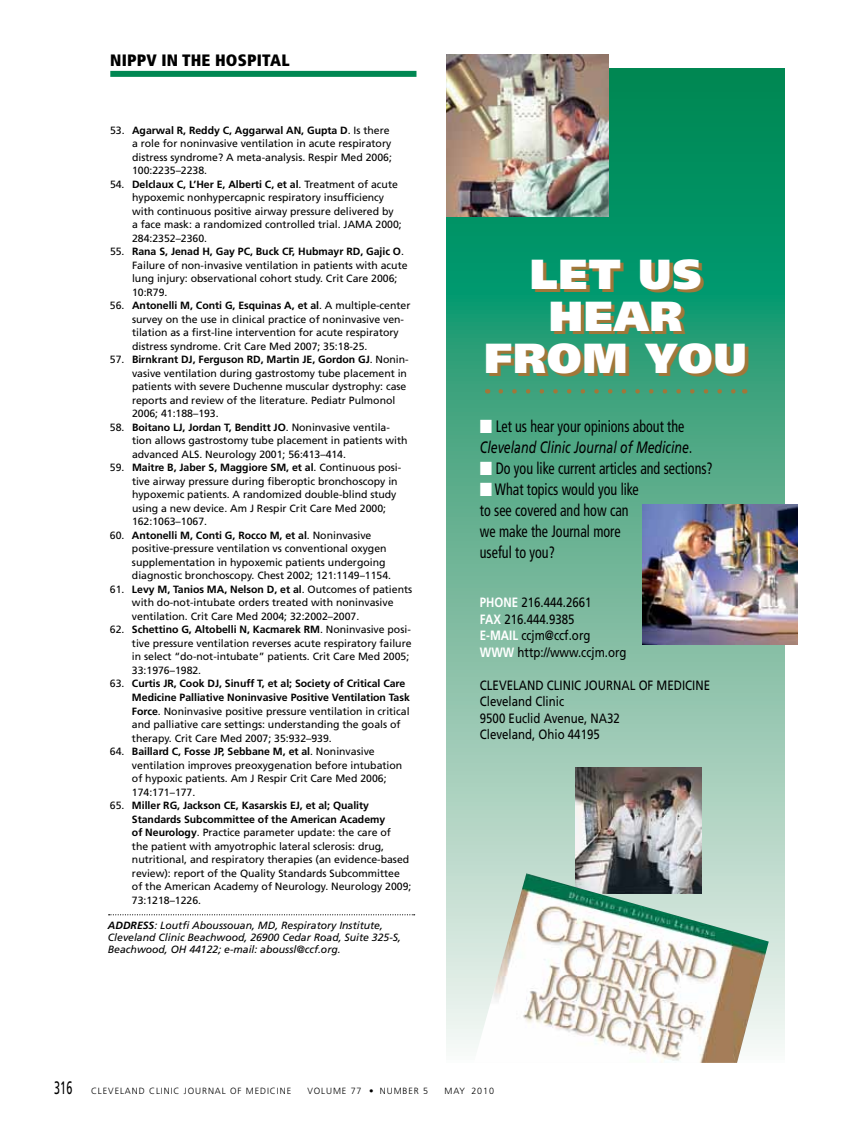
<style>
.page{position:relative;width:851px;height:1134px;background:#fff}
.page>*{position:absolute;margin:0;border:0;box-sizing:border-box;transform-origin:0 0}
.t1{font:900 42px/42px "Frutiger LT Std";letter-spacing:.025em;color:#fff;text-align:center}
.t2{font:condensed 16.5px/21px "Frutiger LT Std";color:#000;scale:.85 1}
.t3{font:italic 16.5px/21px "Frutiger LT Std";color:#000;scale:.75 1}
.t4{font:900 condensed 16.5px "Frutiger LT Std";letter-spacing:.01em;color:#000}
.t5{font:13.5px/16.5px "Frutiger LT Std";color:#000;scale:.85 1}
.t6{font:10.5px/13.5px "Frutiger LT Std";color:#000}
.t7{font:italic 10.5px/12px "Frutiger LT Std";color:#000}
.t8{font:300 9px "Frutiger LT Std";letter-spacing:.1em;color:#000}
.s1{font-weight:700}
.s2{font-family:"Universal Std Newswith Comm Pi";font-style:normal;color:#fff}
.s3{font-style:normal;font-stretch:condensed}
.s4{font-family:"Universal Std Newswith Comm Pi";font-stretch:normal;color:#fff}
.s5{font-weight:700;color:#fff}
.s6{font-weight:400;font-size:18px}
</style>
<div class="page">
<svg style="left:109px;top:914px;width:305px;height:1px"></svg>
<div style="left:110px;top:71px;width:306px;height:6px;background:#008752"></div>
<svg style="left:447px;top:68px;width:337px;height:980px;background:#56af8e"></svg>
<img style="left:447px;top:55px;width:162px;height:162px">
<svg style="left:500px;top:389px;width:237px;height:5px"></svg>
<img style="left:575px;top:767px;width:126px;height:106px">
<img style="left:642px;top:504px;width:155px;height:141px">
<img style="left:474px;top:873px;width:294px;height:190px">
<h2 class="t4" style="left:110px;top:51px;width:181px">NIPPV IN THE HOSPITAL</h2>
<p class="t6" style="left:132px;top:124px;width:261px;text-indent:-22px">53. <span class="s1">Agarwal R, Reddy C, Aggarwal AN, Gupta D</span>. Is there a role for noninvasive ventilation in acute respiratory distress syndrome? A meta-analysis. Respir Med 2006; 100:2235–2238.</p>
<p class="t6" style="left:132px;top:178px;width:271px;text-indent:-22px">54. <span class="s1">Delclaux C, L’Her E, Alberti C, et al</span>. Treatment of acute hypoxemic nonhypercapnic respiratory insufficiency with continuous positive airway pressure delivered by a face mask: a randomized controlled trial. JAMA 2000; 284:2352–2360.</p>
<p class="t6" style="left:132px;top:245px;width:277px;text-indent:-22px">55. <span class="s1">Rana S, Jenad H, Gay PC, Buck CF, Hubmayr RD, Gajic O</span>.<br>Failure of non-invasive ventilation in patients with acute lung injury: observational cohort study. Crit Care 2006; 10:R79.</p>
<p class="t6" style="left:132px;top:299px;width:280px;text-indent:-22px">56. <span class="s1">Antonelli M, Conti G, Esquinas A, et al</span>. A multiple-center survey on the use in clinical practice of noninvasive ven&shy;tilation as a first-line intervention for acute respiratory distress syndrome. Crit Care Med 2007; 35:18-25.</p>
<p class="t6" style="left:132px;top:353px;width:278px;text-indent:-22px">57. <span class="s1">Birnkrant DJ, Ferguson RD, Martin JE, Gordon GJ</span>. Nonin&shy;vasive ventilation during gastrostomy tube placement in patients with severe Duchenne muscular dystrophy: case reports and review of the literature. Pediatr Pulmonol 2006; 41:188–193.</p>
<p class="t6" style="left:132px;top:421px;width:277px;text-indent:-22px">58. <span class="s1">Boitano LJ, Jordan T, Benditt JO</span>. Noninvasive ventila&shy;tion allows gastrostomy tube placement in patients with advanced ALS. Neurology 2001; 56:413–414.</p>
<p class="t6" style="left:132px;top:461px;width:271px;text-indent:-22px">59. <span class="s1">Maitre B, Jaber S, Maggiore SM, et al</span>. Continuous posi&shy;tive airway pressure during fiberoptic bronchoscopy in hypoxemic patients. A randomized double-blind study using a new device. Am J Respir Crit Care Med 2000; 162:1063–1067.</p>
<p class="t6" style="left:132px;top:529px;width:261px;text-indent:-22px">60. <span class="s1">Antonelli M, Conti G, Rocco M, et al</span>. Noninvasive positive-pressure ventilation vs conventional oxygen supplementation in hypoxemic patients undergoing diagnostic bronchoscopy. Chest 2002; 121:1149–1154.</p>
<p class="t6" style="left:132px;top:583px;width:282px;text-indent:-22px">61. <span class="s1">Levy M, Tanios MA, Nelson D, et al</span>. Outcomes of patients with do-not-intubate orders treated with noninvasive ventilation. Crit Care Med 2004; 32:2002–2007.</p>
<p class="t6" style="left:132px;top:623px;width:281px;text-indent:-22px">62. <span class="s1">Schettino G, Altobelli N, Kacmarek RM</span>. Noninvasive posi&shy;tive pressure ventilation reverses acute respiratory failure in select “do-not-intubate” patients. Crit Care Med 2005; 33:1976–1982.</p>
<p class="t6" style="left:132px;top:677px;width:279px;text-indent:-22px">63. <span class="s1">Curtis JR, Cook DJ, Sinuff T, et al; Society of Critical Care Medicine Palliative Noninvasive Positive Ventilation Task Force</span>. Noninvasive positive pressure ventilation in critical and palliative care settings: understanding the goals of therapy. Crit Care Med 2007; 35:932–939.</p>
<p class="t6" style="left:132px;top:745px;width:272px;text-indent:-22px">64. <span class="s1">Baillard C, Fosse JP, Sebbane M, et al</span>. Noninvasive ventilation improves preoxygenation before intubation of hypoxic patients. Am J Respir Crit Care Med 2006; 174:171–177.</p>
<p class="t6" style="left:132px;top:799px;width:281px;text-indent:-22px">65. <span class="s1">Miller RG, Jackson CE, Kasarskis EJ, et al; Quality Standards Subcommittee of the American Academy<br>of Neurology</span>. Practice parameter update: the care of<br>the patient with amyotrophic lateral sclerosis: drug, nutritional, and respiratory therapies (an evidence-based review): report of the Quality Standards Subcommittee of the American Academy of Neurology. Neurology 2009; 73:1218–1226.</p>
<p class="t7" style="left:108px;top:919px;width:294px"><span class="s1">ADDRESS</span>: Loutfi Aboussouan, MD, Respiratory Institute,<br>Cleveland Clinic Beachwood, 26900 Cedar Road, Suite 325-S,<br>Beachwood, OH 44122; e-mail: aboussl@ccf.org.</p>
<h1 class="t1" style="left:484px;top:253px;width:260px">LET US<br>HEAR<br>FROM YOU</h1>
<h2 class="t3" style="left:480px;top:416px;width:284px"><span class="s2">■</span> <span class="s3">Let us hear your opinions about the<br></span>Cleveland Clinic Journal of Medicine<span class="s3">.</span></h2>
<h2 class="t2" style="left:480px;top:458px;width:275px"><span class="s4">■</span> Do you like current articles and sections?</h2>
<h2 class="t2" style="left:480px;top:479px;width:188px"><span class="s4">■</span> What topics would you like to see covered and how can we make the Journal more useful to you?</h2>
<p class="t5" style="left:480px;top:594px;width:174px"><span class="s5">PHONE</span> 216.444.2661<br><span class="s5">FAX</span> 216.444.9385<br><span class="s5">E-MAIL</span> ccjm@ccf.org<br><span class="s5">WWW</span> http://www.ccjm.org</p>
<p class="t5" style="left:480px;top:677px;width:18px">Cleveland</p>
<p class="t5" style="left:547px;top:677px;width:16px">Clinic</p>
<p class="t5" style="left:584px;top:677px;width:16px">Journal</p>
<p class="t5" style="left:638px;top:677px;width:42px">of Medicine</p>
<p class="t5" style="left:480px;top:693px;width:166px">Cleveland Clinic<br>9500 Euclid Avenue, NA32<br>Cleveland, Ohio 44195</p>
<p class="t8" style="left:54px;top:1085px;width:239px"><span class="s6">316</span> CLEVELAND CLINIC JOURNAL OF MEDICINE</p>
<p class="t8" style="left:307px;top:1085px;width:122px">VOLUME 77 • NUMBER 5</p>
<p class="t8" style="left:444px;top:1085px;width:51px">MAY 2010</p>
</div>
